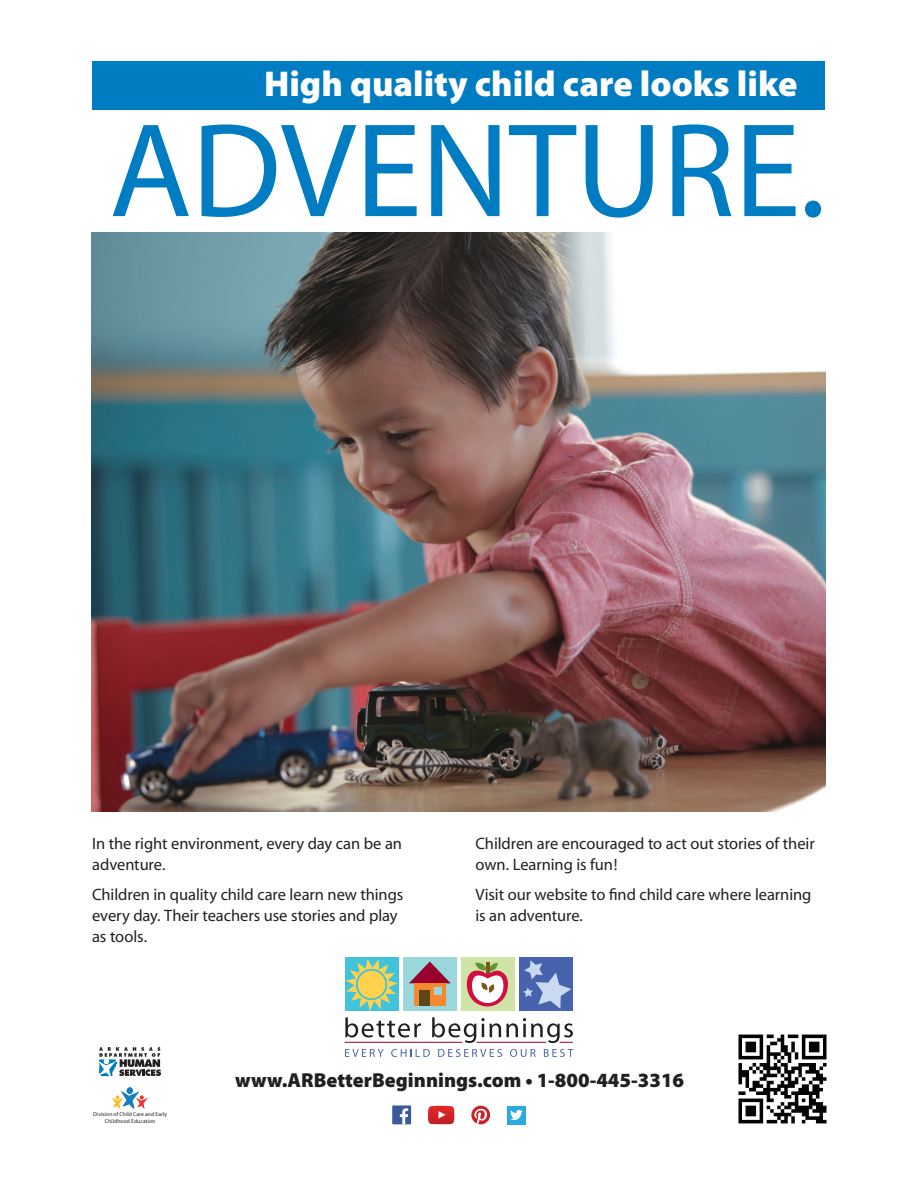
<style>
.page{position:relative;width:918px;height:1188px;background:#fff}
.page>*{position:absolute;margin:0;border:0;box-sizing:border-box;transform-origin:0 0}
.t1{font:135px "Myriad Pro";letter-spacing:-.005em;color:#007cc2}
.t2{font:900 36px "Myriad Pro";color:#fff}
.t3{font:900 20.25px "Myriad Pro";color:#231f20}
.t4{font:16.5px/21px "Myriad";letter-spacing:-.005em;color:#231f20}
.t5{font:5.55px/6.3px "Myriad";letter-spacing:.015em;color:#231f20;text-align:center}
</style>
<div class="page">
<div style="left:403px;top:957px;width:54px;height:54px;background:#99d7db"></div>
<div style="left:414px;top:983px;width:32px;height:23px;background:#f58932"></div>
<div style="left:419px;top:991px;width:10px;height:15px;background:#5a471a"></div>
<svg style="left:409px;top:962px;width:42px;height:32px"></svg>
<div style="left:461px;top:957px;width:54px;height:54px;background:#cfe3a6"></div>
<svg style="left:467px;top:962px;width:41px;height:44px"></svg>
<div style="left:345px;top:957px;width:53px;height:54px;background:#42c3dc"></div>
<svg style="left:346px;top:959px;width:52px;height:52px"></svg>
<div style="left:519px;top:957px;width:54px;height:54px;background:#4863ae"></div>
<svg style="left:523px;top:960px;width:48px;height:49px"></svg>
<svg style="left:345px;top:1017px;width:76px;height:20px"></svg>
<svg style="left:345px;top:1049px;width:39px;height:8px"></svg>
<svg style="left:391px;top:1049px;width:39px;height:8px"></svg>
<svg style="left:438px;top:1049px;width:64px;height:8px"></svg>
<svg style="left:510px;top:1049px;width:26px;height:8px"></svg>
<svg style="left:544px;top:1049px;width:29px;height:8px"></svg>
<svg style="left:432px;top:1017px;width:141px;height:26px"></svg>
<hr style="left:476px;top:1042px;width:70px;height:1px;background:#98012d">
<hr style="left:345px;top:1042px;width:117px;height:1px;background:#98012d">
<img style="left:738px;top:1034px;width:89px;height:90px">
<svg style="left:99px;top:1047px;width:62px;height:30px"></svg>
<img style="left:112px;top:1088px;width:36px;height:20px">
<svg style="left:471px;top:1106px;width:19px;height:18px"></svg>
<div style="left:507px;top:1106px;width:19px;height:18px;background:#2aaae1"></div>
<svg style="left:510px;top:1110px;width:13px;height:10px"></svg>
<div style="left:392px;top:1105px;width:19px;height:19px;background:#3b5a9a"></div>
<svg style="left:400px;top:1108px;width:8px;height:16px"></svg>
<img style="left:428px;top:1106px;width:26px;height:18px">
<div style="left:92px;top:61px;width:732px;height:48px;background:#007cc2"></div>
<img style="left:92px;top:232px;width:734px;height:580px">
<h2 class="t2" style="left:264px;top:60px;width:535px">High quality child care looks like</h2>
<h1 class="t1" style="left:109px;top:88px;width:718px">ADVENTURE.</h1>
<p class="t4" style="left:92px;top:833px;width:311px">In the right environment, every day can be an adventure.</p>
<p class="t4" style="left:92px;top:884px;width:313px">Children in quality child care learn new things every day. Their teachers use stories and play as tools.</p>
<p class="t4" style="left:476px;top:833px;width:341px">Children are encouraged to act out stories of their own. Learning is fun!</p>
<p class="t4" style="left:476px;top:884px;width:337px">Visit our website to find child care where learning is an adventure.</p>
<p class="t5" style="left:93px;top:1111px;width:75px">Division of Child Care and Early<br>Childhood Education</p>
<p class="t3" style="left:235px;top:1066px;width:451px">www.ARBetterBeginnings.com • 1-800-445-3316</p>
</div>
